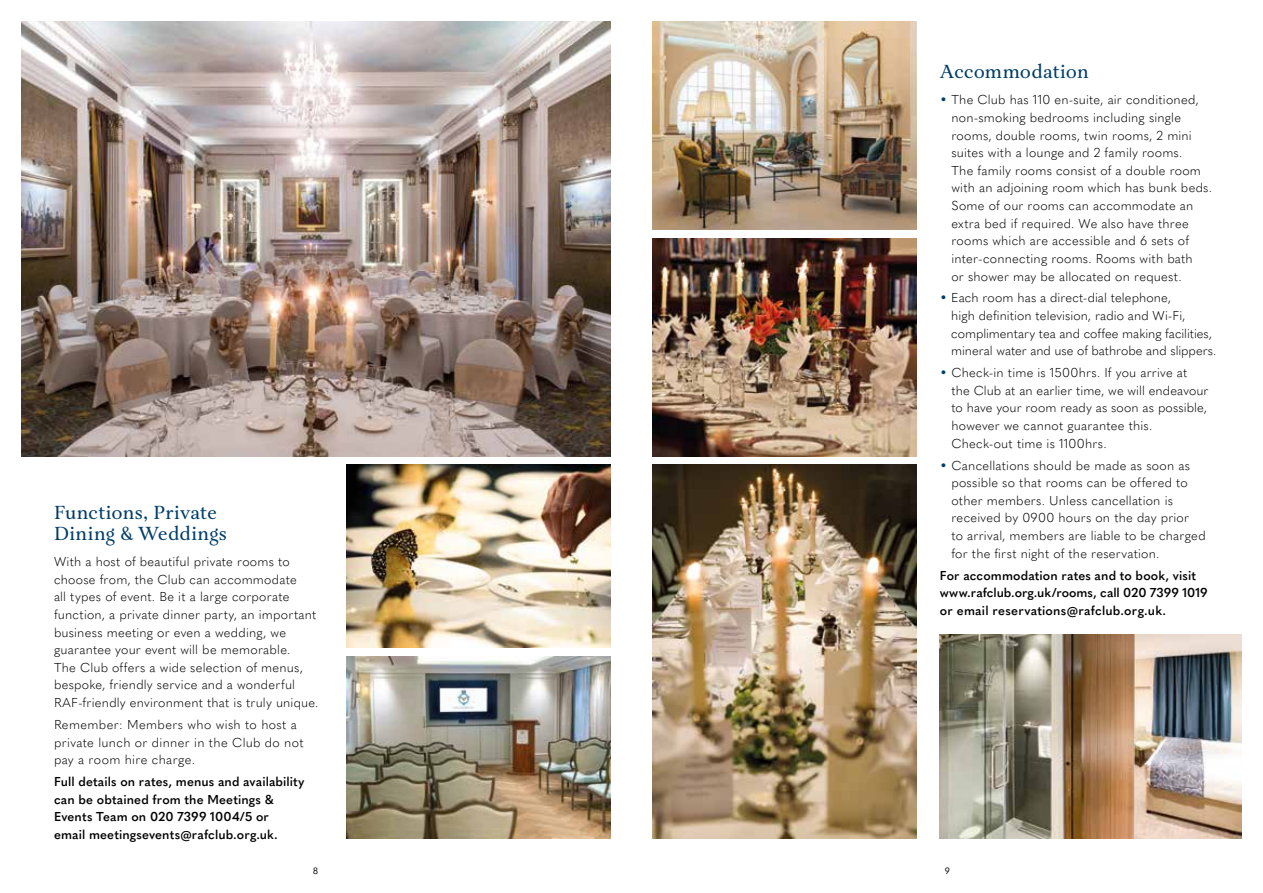
<style>
.page{position:relative;width:1263px;height:893px;background:#fff}
.page>*{position:absolute;margin:0;border:0;box-sizing:border-box;transform-origin:0 0}
.t1{font:19.5px/21px "Aria Text G2";letter-spacing:.005em;color:#003d6a}
.t2{font:300 12.75px/17.5px "Quasimoda";letter-spacing:.015em;color:#000}
.t3{font:600 12.75px/17.5px "Quasimoda";letter-spacing:.01em;color:#000}
.t4{font:9px "Quasimoda";color:#000}
.s1{color:#003d6a}
</style>
<div class="page">
<img style="left:940px;top:635px;width:302px;height:204px">
<img style="left:653px;top:238px;width:263px;height:218px">
<img style="left:653px;top:21px;width:263px;height:209px">
<img style="left:347px;top:465px;width:263px;height:183px">
<img style="left:347px;top:656px;width:263px;height:183px">
<img style="left:653px;top:465px;width:263px;height:374px">
<img style="left:21px;top:21px;width:589px;height:435px">
<h1 class="t1" style="left:54px;top:503px;width:174px">Functions, Private<br>Dining &amp; Weddings</h1>
<p class="t2" style="left:54px;top:552px;width:266px">With a host of beautiful private rooms to choose from, the Club can accommodate<br>all types of event. Be it a large corporate function, a private dinner party, an important business meeting or even a wedding, we guarantee your event will be memorable.<br>The Club offers a wide selection of menus, bespoke, friendly service and a wonderful RAF-friendly environment that is truly unique.</p>
<p class="t2" style="left:54px;top:715px;width:251px">Remember: Members who wish to host a private lunch or dinner in the Club do not pay a room hire charge.</p>
<p class="t3" style="left:54px;top:772px;width:252px">Full details on rates, menus and availability can be obtained from the Meetings &amp; Events Team on 020 7399 1004/5 or<br>email meetingsevents@rafclub.org.uk.</p>
<h1 class="t1" style="left:940px;top:62px;width:150px">Accommodation</h1>
<p class="t2" style="left:951px;top:90px;width:262px;text-indent:-12px"><span class="s1">•</span> The Club has 110 en-suite, air conditioned, non-smoking bedrooms including single rooms, double rooms, twin rooms, 2 mini suites with a lounge and 2 family rooms.<br>The family rooms consist of a double room with an adjoining room which has bunk beds.<br>Some of our rooms can accommodate an extra bed if required. We also have three rooms which are accessible and 6 sets of inter-connecting rooms. Rooms with bath<br>or shower may be allocated on request.</p>
<p class="t2" style="left:951px;top:288px;width:267px;text-indent:-11px"><span class="s1">•</span> Each room has a direct-dial telephone,<br>high definition television, radio and Wi-Fi, complimentary tea and coffee making facilities, mineral water and use of bathrobe and slippers.</p>
<p class="t2" style="left:951px;top:363px;width:258px;text-indent:-12px"><span class="s1">•</span> Check-in time is 1500hrs. If you arrive at the Club at an earlier time, we will endeavour to have your room ready as soon as possible, however we cannot guarantee this.<br>Check-out time is 1100hrs.</p>
<p class="t2" style="left:951px;top:455px;width:256px;text-indent:-12px"><span class="s1">•</span> Cancellations should be made as soon as possible so that rooms can be offered to other members. Unless cancellation is received by 0900 hours on the day prior<br>to arrival, members are liable to be charged for the first night of the reservation.</p>
<p class="t3" style="left:940px;top:565px;width:269px">For accommodation rates and to book, visit www.rafclub.org.uk/rooms, call 020 7399 1019 or email reservations@rafclub.org.uk.</p>
<p class="t4" style="left:313px;top:864px;width:6px">8</p>
<p class="t4" style="left:945px;top:864px;width:7px">9</p>
</div>
